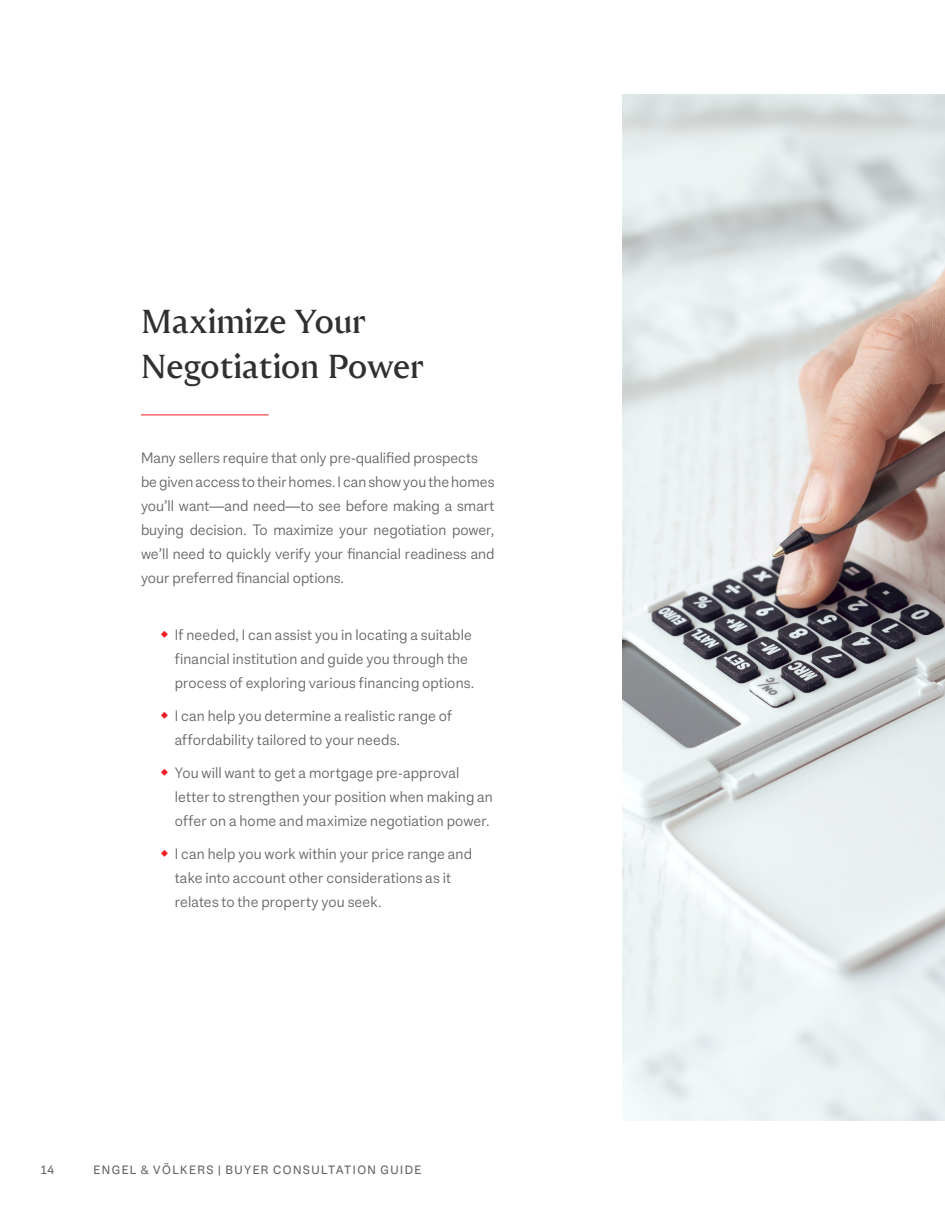
<style>
.page{position:relative;width:945px;height:1215px;background:#fff}
.page>*{position:absolute;margin:0;border:0;box-sizing:border-box;transform-origin:0 0}
.NEWText_Font_Headline{font:700 33px "Engel Voelkers Head";color:#312f30}
.t1{font:300 15px/24px "Engel Voelkers Text";letter-spacing:.005em;color:#636366}
.t2{font:12px "Engel Voelkers Text";letter-spacing:.12em;color:#636366}
.s1{font-family:"Engel Voelkers Head";font-weight:700;font-size:20.25px;color:#ee1d23}
</style>
<div class="page">
<img style="left:623px;top:94px;width:322px;height:1026px">
<hr style="left:141px;top:415px;width:128px;height:1px;background:#ee1d23">
<p class="NEWText_Font_Headline" style="left:141px;top:300px;width:227px">Maximize Your</p>
<p class="NEWText_Font_Headline" style="left:141px;top:345px;width:284px">Negotiation Power</p>
<p class="t1" style="left:141px;top:445px;width:338px">Many sellers require that only pre-qualified prospects</p>
<p class="t1" style="left:141px;top:469px;width:355px;text-align:justify">be given access to their homes. I can show you the homes you’ll want—and need—to see before making a smart buying decision. To maximize your negotiation power, we’ll need to quickly verify your financial readiness and your preferred financial options.</p>
<p class="t1" style="left:175px;top:622px;width:301px;text-indent:-15px"><span class="s1">•</span> If needed, I can assist you in locating a suitable financial institution and guide you through the process of exploring various financing options.</p>
<p class="t1" style="left:175px;top:703px;width:279px;text-indent:-15px"><span class="s1">•</span> I can help you determine a realistic range of affordability tailored to your needs.</p>
<p class="t1" style="left:175px;top:760px;width:320px;text-indent:-15px"><span class="s1">•</span> You will want to get a mortgage pre-approval letter to strengthen your position when making an offer on a home and maximize negotiation power.</p>
<p class="t1" style="left:175px;top:841px;width:299px;text-indent:-15px"><span class="s1">•</span> I can help you work within your price range and take into account other considerations as it relates to the property you seek.</p>
<p class="t2" style="left:40px;top:1162px;width:15px">14</p>
<p class="t2" style="left:94px;top:1162px;width:329px">ENGEL &amp; VÖLKERS | BUYER CONSULTATION GUIDE</p>
</div>
